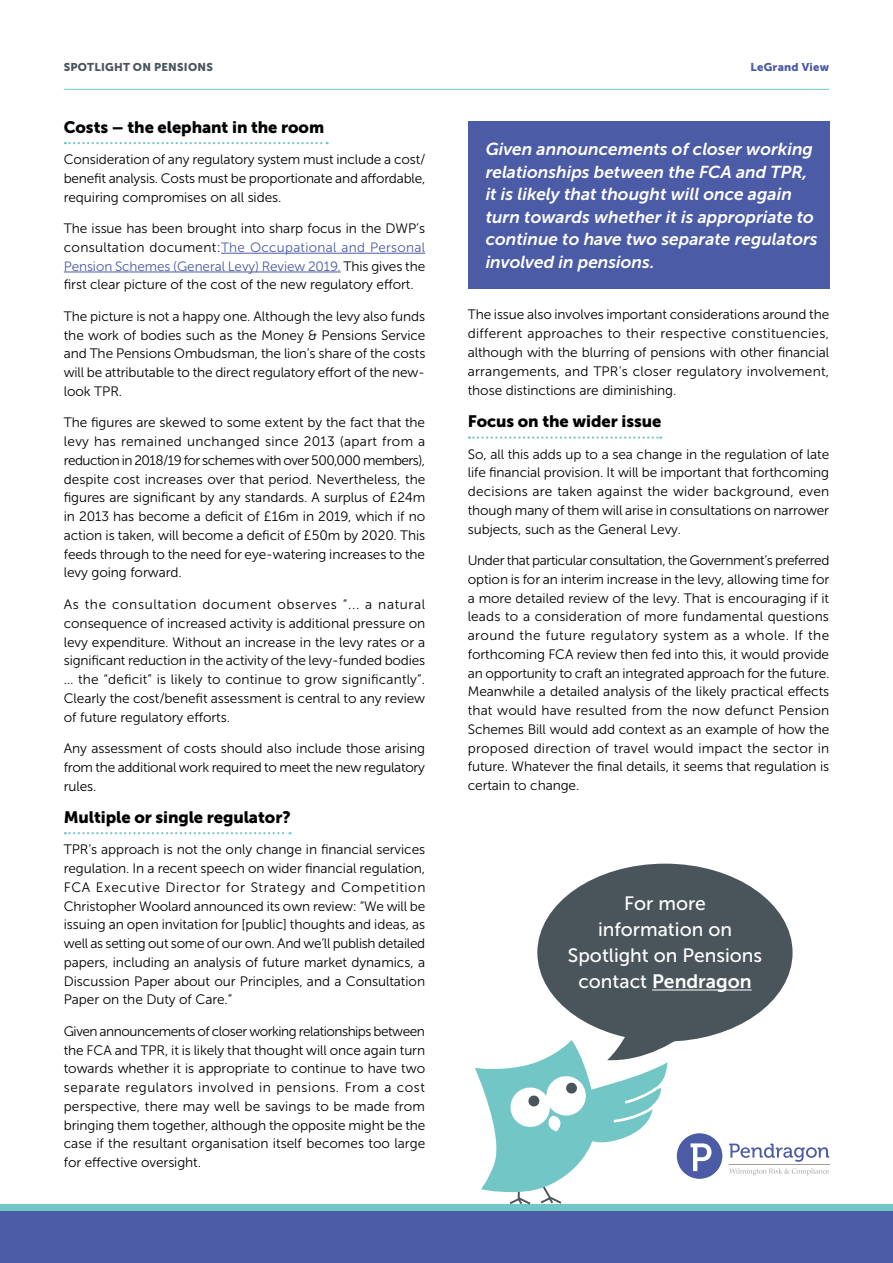
<style>
.page{position:relative;width:893px;height:1263px;background:#fff}
.page>*{position:absolute;margin:0;border:0;box-sizing:border-box;transform-origin:0 0}
.t1{font:19.35px/26.2px "Museo Sans 500";color:#fff;text-align:center}
.t2{font:19.35px "Museo Sans 700";color:#fff}
.t3{font:italic 17.25px/22.5px "Museo Sans 700";color:#fff}
.t4{font:16.5px "Museo Sans 900";letter-spacing:-.005em;color:#000}
.t5{font:13.65px/18.8px "Museo Sans 300";letter-spacing:-.005em;color:#000;text-align:justify}
.t6{font:13.5px/18.8px "Museo Sans 300";letter-spacing:-.005em;color:#4c5ba6}
.t7{font:11.25px "Museo Sans 900";letter-spacing:.02em;color:#4a555b}
.t8{font:11.25px "Museo Sans 900";letter-spacing:.02em;color:#4c5ba6}
.s1{font-size:13.65px;color:#000}
.s2{font-family:"Museo Sans 500"}
</style>
<div class="page">
<hr style="left:64px;top:89px;width:765px;height:1px;background:#73c6c6">
<div style="left:0;top:1205px;width:893px;height:58px;background:#4c5ba6"></div>
<div style="left:0;top:1204px;width:893px;height:7px;background:#73c6c6"></div>
<svg style="left:729px;top:1143px;width:100px;height:19px"></svg>
<div style="left:677px;top:1133px;width:45px;height:46px;background:#4c5ba6;border-radius:50%"></div>
<svg style="left:729px;top:1168px;width:100px;height:7px"></svg>
<hr style="left:729px;top:1164px;width:100px;height:1px;background:#a39e9d">
<svg style="left:469px;top:436px;width:192px;height:3px"></svg>
<svg style="left:65px;top:142px;width:263px;height:2px"></svg>
<hr style="left:221px;top:253px;width:204px;height:1px;background:#4c5ba6">
<hr style="left:64px;top:272px;width:277px;height:1px;background:#4c5ba6">
<svg style="left:65px;top:832px;width:225px;height:2px"></svg>
<div style="left:537px;top:864px;width:256px;height:177px;background:#4a555b;border-radius:50%"></div>
<svg style="left:475px;top:999px;width:236px;height:205px"></svg>
<hr style="left:652px;top:989px;width:100px;height:1px;background:#fff">
<div style="left:469px;top:121px;width:361px;height:168px;background:#4c5ba6"></div>
<p class="t7" style="left:64px;top:61px;width:151px">SPOTLIGHT ON PENSIONS</p>
<p class="t4" style="left:64px;top:117px;width:262px">Costs – the elephant in the room</p>
<p class="t5" style="left:64px;top:150px;width:363px">Consideration of any regulatory system must include a cost/ benefit analysis. Costs must be proportionate and affordable, requiring compromises on all sides.</p>
<p class="t5" style="left:64px;top:219px;width:363px">The issue has been brought into sharp focus in the DWP’s</p>
<p class="t6" style="left:64px;top:238px;width:363px"><span class="s1">consultation document:</span>The Occupational and Personal<br>Pension Schemes (General Levy) Review 2019. <span class="s1">This gives the</span></p>
<p class="t5" style="left:64px;top:275px;width:351px">first clear picture of the cost of the new regulatory effort.</p>
<p class="t5" style="left:64px;top:307px;width:363px">The picture is not a happy one. Although the levy also funds the work of bodies such as the Money &amp; Pensions Service and The Pensions Ombudsman, the lion’s share of the costs will be attributable to the direct regulatory effort of the new&shy;look TPR.</p>
<p class="t5" style="left:64px;top:413px;width:363px">The figures are skewed to some extent by the fact that the levy has remained unchanged since 2013 (apart from a reduction in 2018/19 for schemes with over 500,000 members), despite cost increases over that period. Nevertheless, the figures are significant by any standards. A surplus of £24m in 2013 has become a deficit of £16m in 2019, which if no action is taken, will become a deficit of £50m by 2020. This feeds through to the need for eye-watering increases to the levy going forward.</p>
<p class="t5" style="left:64px;top:595px;width:363px">As the consultation document observes “... a natural consequence of increased activity is additional pressure on levy expenditure. Without an increase in the levy rates or a significant reduction in the activity of the levy-funded bodies … the “deficit” is likely to continue to grow significantly”.<br>Clearly the cost/benefit assessment is central to any review of future regulatory efforts.</p>
<p class="t5" style="left:64px;top:739px;width:363px">Any assessment of costs should also include those arising from the additional work required to meet the new regulatory rules.</p>
<p class="t4" style="left:64px;top:807px;width:228px">Multiple or single regulator?</p>
<p class="t5" style="left:64px;top:840px;width:363px">TPR’s approach is not the only change in financial services regulation. In a recent speech on wider financial regulation, FCA Executive Director for Strategy and Competition Christopher Woolard announced its own review: “We will be issuing an open invitation for [public] thoughts and ideas, as well as setting out some of our own. And we’ll publish detailed papers, including an analysis of future market dynamics, a Discussion Paper about our Principles, and a Consultation Paper on the Duty of Care.”</p>
<p class="t5" style="left:64px;top:1022px;width:363px">Given announcements of closer working relationships between the FCA and TPR, it is likely that thought will once again turn towards whether it is appropriate to continue to have two separate regulators involved in pensions. From a cost perspective, there may well be savings to be made from bringing them together, although the opposite might be the case if the resultant organisation itself becomes too large for effective oversight.</p>
<p class="t8" style="left:751px;top:61px;width:80px">LeGrand View</p>
<p class="t3" style="left:486px;top:138px;width:334px">Given announcements of closer working relationships between the FCA and TPR, it is likely that thought will once again turn towards whether it is appropriate to continue to have two separate regulators involved in pensions.</p>
<p class="t5" style="left:468px;top:305px;width:363px">The issue also involves important considerations around the different approaches to their respective constituencies, although with the blurring of pensions with other financial arrangements, and TPR’s closer regulatory involvement, those distinctions are diminishing.</p>
<p class="t4" style="left:468px;top:412px;width:195px">Focus on the wider issue</p>
<p class="t5" style="left:468px;top:445px;width:363px">So, all this adds up to a sea change in the regulation of late life financial provision. It will be important that forthcoming decisions are taken against the wider background, even though many of them will arise in consultations on narrower subjects, such as the General Levy.</p>
<p class="t5" style="left:468px;top:551px;width:363px">Under that particular consultation, the Government’s preferred option is for an interim increase in the levy, allowing time for a more detailed review of the levy. That is encouraging if it leads to a consideration of more fundamental questions around the future regulatory system as a whole. If the forthcoming FCA review then fed into this, it would provide an opportunity to craft an integrated approach for the future.<br>Meanwhile a detailed analysis of the likely practical effects that would have resulted from the now defunct Pension Schemes Bill would add context as an example of how the proposed direction of travel would impact the sector in future. Whatever the final details, it seems that regulation is certain to change.</p>
<h1 class="t1" style="left:568px;top:890px;width:196px">For more<br>information on<br>Spotlight on Pensions</h1>
<h1 class="t2" style="left:578px;top:970px;width:175px"><span class="s2">contact</span> Pendragon</h1>
</div>
